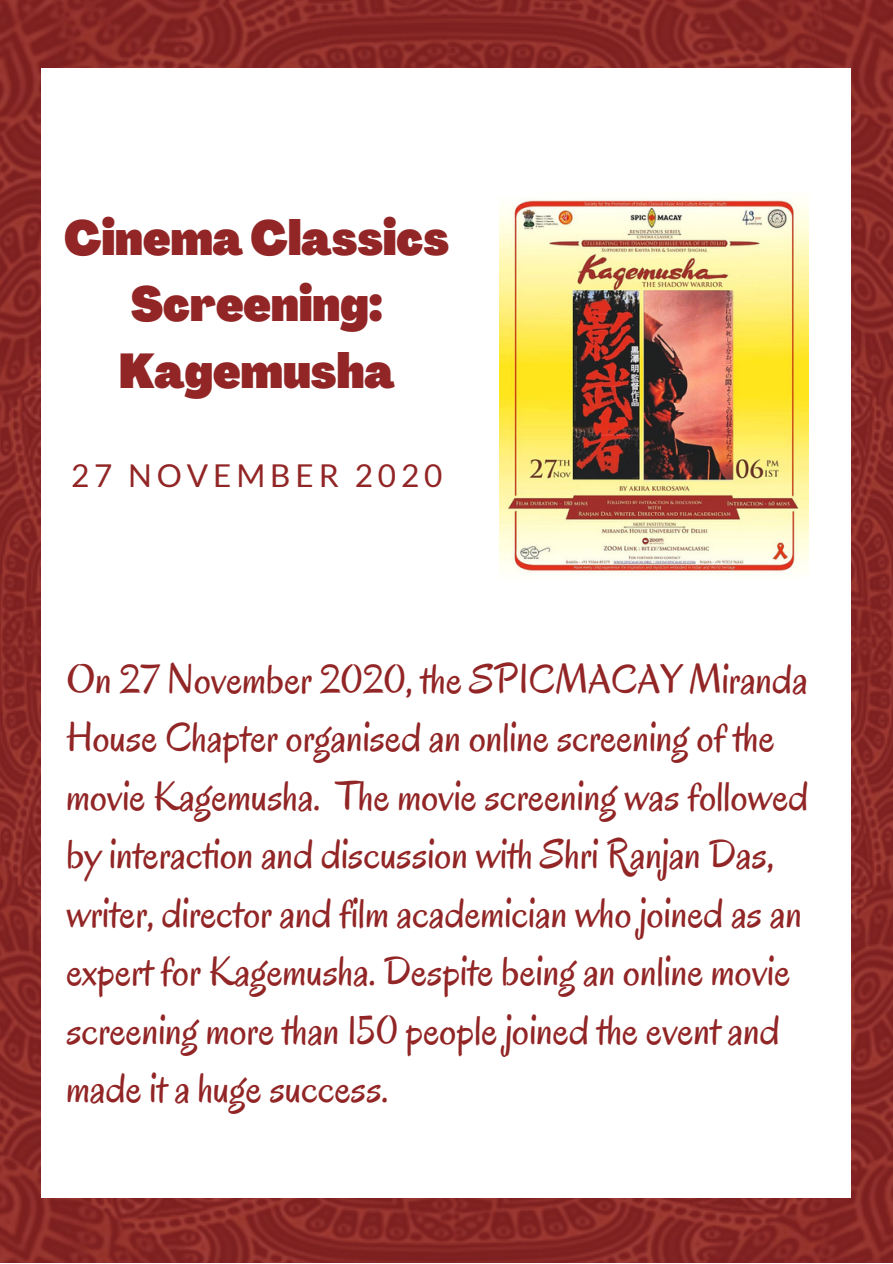
<style>
.page{position:relative;width:893px;height:1264px;background:#fff}
.page>*{position:absolute;margin:0;border:0;box-sizing:border-box;transform-origin:0 0}
.t1{font:900 condensed 48px/66.3px "Agrandir";color:#922525;text-align:center}
.t2{font:42px/58.5px "Oregano";color:#922525}
.t3{font:31.5px "Lato";letter-spacing:.155em;color:#922525}
</style>
<div class="page">
<img style="left:0;top:0;width:892px;height:1262px">
<div style="left:41px;top:68px;width:810px;height:1129px;background:#fff"></div>
<img style="left:499px;top:197px;width:309px;height:378px">
<p class="t1" style="left:64px;top:210px;width:386px">CinemaClassics<br>Screening:<br>Kagemusha</p>
<p class="t3" style="left:71px;top:456px;width:373px">27 NOVEMBER 2020</p>
<p class="t2" style="left:66px;top:650px;width:743px">On 27 November 2020, the SPICMACAY Miranda House Chapter organised an online screening of the movie Kagemusha. The movie screening was followed by interaction and discussion with Shri Ranjan Das, writer, director and film academician who joined as an expert for Kagemusha. Despite being an online movie screening more than 150 people joined the event and made it a huge success.</p>
</div>
